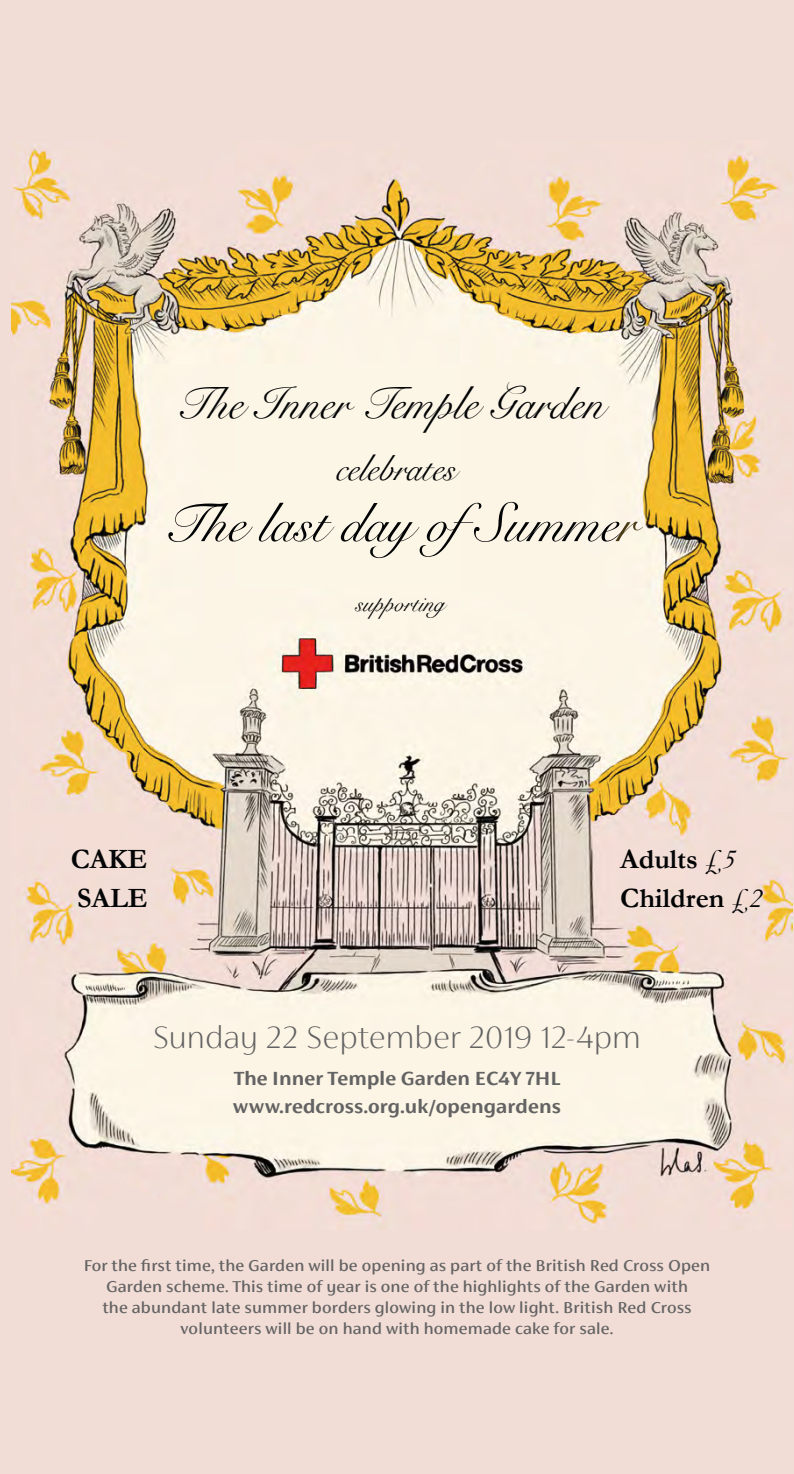
<style>
.page{position:relative;width:794px;height:1474px;background:#fff}
.page>*{position:absolute;margin:0;border:0;box-sizing:border-box;transform-origin:0 0}
.t1{font:55.12px "Snell Roundhand";color:#020304}
.t2{font:44.98px "Snell Roundhand";color:#020304}
.t3{font:36.23px "Snell Roundhand";color:#020304}
.t4{font:100 35px "FS Siena";letter-spacing:-.015em;color:#646363}
.t5{font:700 28.18px/39.6px "Garamond";color:#020304}
.t6{font:700 28.18px/39.6px "Garamond";color:#040506}
.t7{font:23.8px "Snell Roundhand";color:#020304}
.TM_date{font:700 21px "FS Siena";letter-spacing:.01em;color:#646363}
.Text_first_para_9_12{font:500 17.5px/21px "FS Siena";letter-spacing:.01em;color:#646363;text-align:center}
.s1{color:#493a17}
.s2{font-weight:400;font-style:italic}
</style>
<div class="page">
<div style="left:0;top:0;width:794px;height:1473px;background:#f1ddd6"></div>
<img style="left:12px;top:145px;width:780px;height:1082px">
<img style="left:123px;top:145px;width:669px;height:242px">
<svg style="left:12px;top:1182px;width:192px;height:45px"></svg>
<p class="t2" style="left:175px;top:368px;width:430px">The Inner Temple Garden</p>
<p class="t3" style="left:336px;top:439px;width:121px">celebrates</p>
<p class="t1" style="left:162px;top:479px;width:475px">The last day ofSumme<span class="s1">r</span></p>
<p class="t6" style="left:71px;top:838px;width:79px">CAKE<br>SALE</p>
<p class="t7" style="left:356px;top:584px;width:90px">supporting</p>
<p class="t5" style="left:620px;top:838px;width:144px">Adults <span class="s2">£5<br></span>Children <span class="s2">£2</span></p>
<p class="t4" style="left:153px;top:1019px;width:490px">Sunday 22 September 2019 12-4pm</p>
<p class="TM_date" style="left:234px;top:1066px;width:328px">The Inner Temple Garden EC4Y 7HL</p>
<p class="TM_date" style="left:233px;top:1094px;width:329px">www.redcross.org.uk/opengardens</p>
<p class="Text_first_para_9_12" style="left:84px;top:1254px;width:628px">For the first time, the Garden will be opening as part of the British Red Cross Open Garden scheme. This time of year is one of the highlights of the Garden with<br>the abundant late summer borders glowing in the low light. British Red Cross volunteers will be on hand with homemade cake for sale.</p>
</div>
